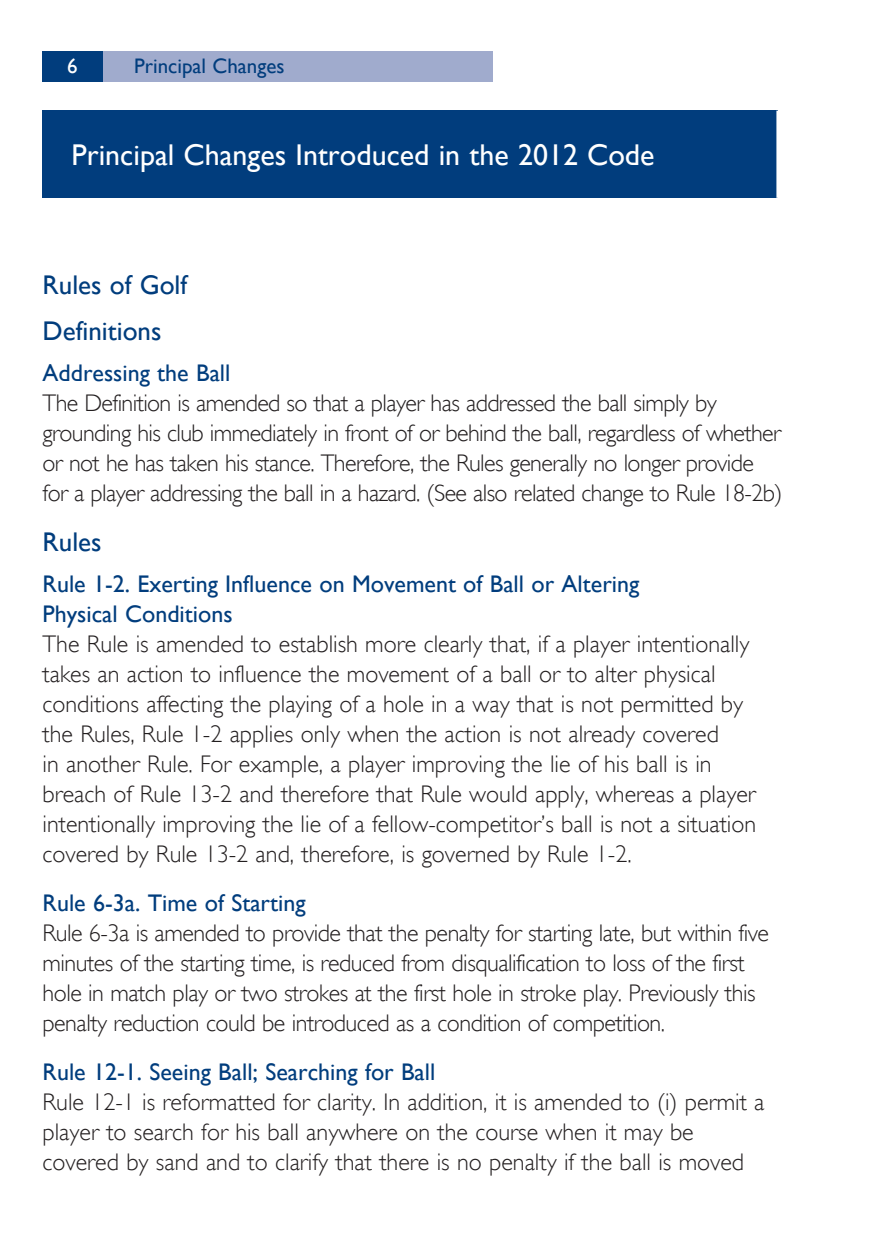
<style>
.page{position:relative;width:893px;height:1234px;background:#fff}
.page>*{position:absolute;margin:0;border:0;box-sizing:border-box;transform-origin:0 0}
.t1{font:30px "Gill Sans";color:#fff}
.t2{font:27px/45.9px "Gill Sans";color:#013d7d}
.t3{font:300 24px/30px "Gill Sans";color:#231f20}
.t4{font:300 24px/30px "Gill Sans";letter-spacing:-.025em;color:#231f20}
.t5{font:300 24px/30px "Gill Sans";letter-spacing:-.02em;color:#231f20}
.t6{font:24px/30px "Gill Sans";color:#013d7d}
.t7{font:21px "Gill Sans";color:#013d7d}
.t8{font:21px "Gill Sans";color:#fff}
</style>
<div class="page">
<div style="left:43px;top:51px;width:450px;height:30px;background:#a0abcd"></div>
<div style="left:43px;top:51px;width:60px;height:30px;background:#013d7d"></div>
<div style="left:43px;top:111px;width:735px;height:87px;background:#013d7d"></div>
<hr style="left:776px;top:111px;width:3px;height:87px;background:#fff">
<p class="t8" style="left:67px;top:54px;width:12px">6</p>
<p class="t7" style="left:134px;top:54px;width:152px">Principal Changes</p>
<p class="t1" style="left:72px;top:137px;width:585px">Principal Changes Introduced in the 2012 Code</p>
<p class="t2" style="left:43px;top:262px;width:146px">Rules of Golf<br>Definitions</p>
<p class="t6" style="left:43px;top:357px;width:189px">Addressing the Ball</p>
<p class="t4" style="left:43px;top:388px;width:741px">The Definition is amended so that a player has addressed the ball simply by grounding his club immediately in front of or behind the ball, regardless of whether or not he has taken his stance. Therefore, the Rules generally no longer provide for a player addressing the ball in a hazard. (See also related change to Rule 18-2b)</p>
<p class="t2" style="left:43px;top:518px;width:61px">Rules</p>
<p class="t6" style="left:43px;top:568px;width:598px">Rule 1-2. Exerting Influence on Movement of Ball or Altering<br>Physical Conditions</p>
<p class="t3" style="left:43px;top:628px;width:715px">The Rule is amended to establish more clearly that, if a player intentionally takes an action to influence the movement of a ball or to alter physical conditions affecting the playing of a hole in a way that is not permitted by the Rules, Rule 1-2 applies only when the action is not already covered<br>in another Rule. For example, a player improving the lie of his ball is in breach of Rule 13-2 and therefore that Rule would apply, whereas a player intentionally improving the lie of a fellow-competitor’s ball is not a situation covered by Rule 13-2 and, therefore, is governed by Rule 1-2.</p>
<p class="t6" style="left:43px;top:887px;width:265px">Rule 6-3a. Time of Starting</p>
<p class="t5" style="left:43px;top:917px;width:728px">Rule 6-3a is amended to provide that the penalty for starting late, but within five minutes of the starting time, is reduced from disqualification to loss of the first hole in match play or two strokes at the first hole in stroke play. Previously this penalty reduction could be introduced as a condition of competition.</p>
<p class="t6" style="left:43px;top:1056px;width:394px">Rule 12-1. Seeing Ball; Searching for Ball</p>
<p class="t3" style="left:43px;top:1086px;width:723px">Rule 12-1 is reformatted for clarity. In addition, it is amended to (i) permit a player to search for his ball anywhere on the course when it may be covered by sand and to clarify that there is no penalty if the ball is moved</p>
</div>
